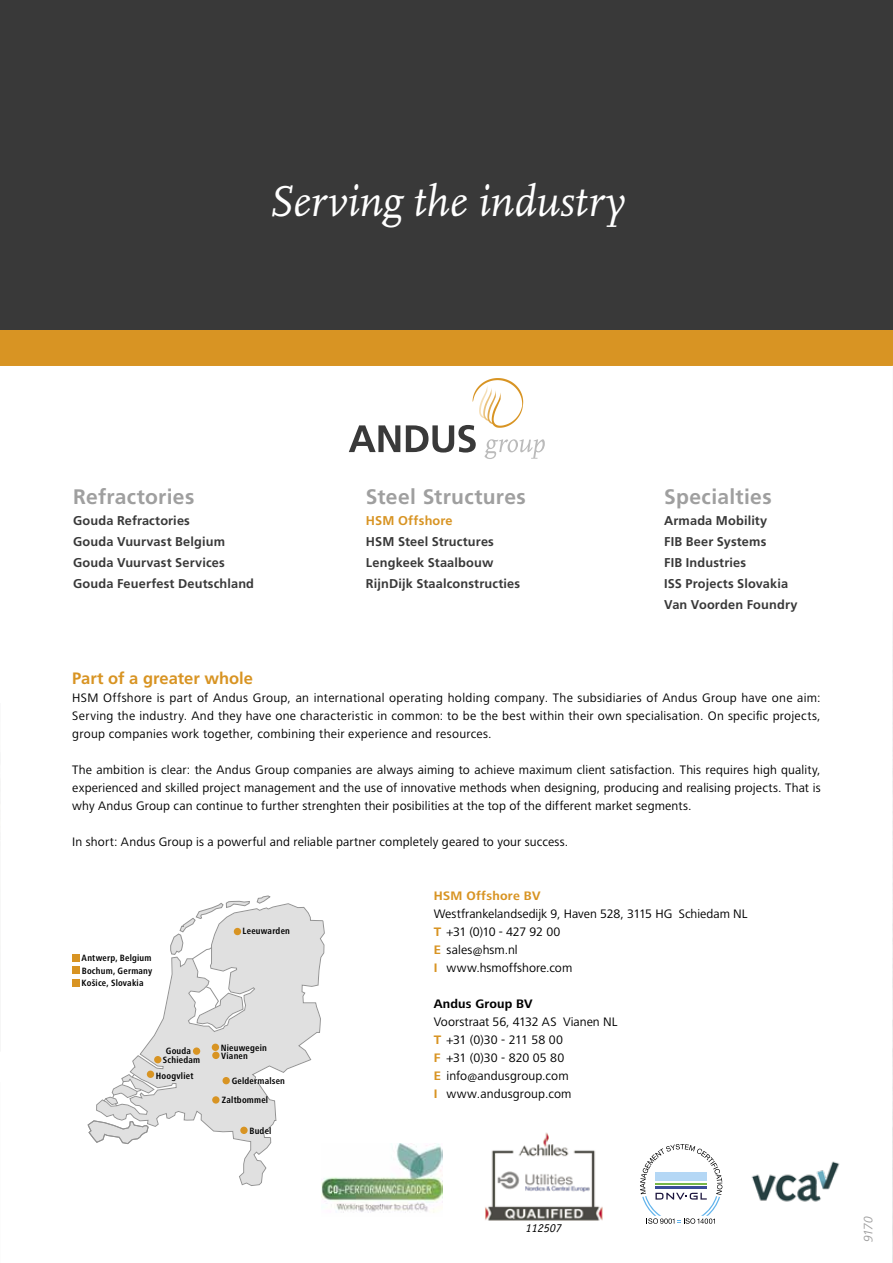
<style>
.page{position:relative;width:893px;height:1263px;background:#fff}
.page>*{position:absolute;margin:0;border:0;box-sizing:border-box;transform-origin:0 0}
.t1{font:italic 45px "Scala Pro";color:#fff}
.t2{font:700 21px "Frutiger";letter-spacing:.015em;color:#9f9f9f}
.t3{font:700 16.5px "Frutiger";color:#d89423}
.t4{font:12.75px/18px "Frutiger Next LT";letter-spacing:.01em;color:#000;text-align:justify}
.t5{font:700 12.75px/21px "Frutiger";letter-spacing:.01em;color:#393939}
.t6{font:700 12.75px "Frutiger Next LT";letter-spacing:.02em;color:#d89423}
.t7{font:700 12.75px "Frutiger Next LT";letter-spacing:.01em;color:#000}
.t8{font:700 12.75px "Frutiger";letter-spacing:.01em;color:#d89423}
.t9{font:italic 12.75px "Frutiger Next LT";color:#9f9f9f}
.t10{font:italic 12px "Officina Sans";color:#000}
.t11{font:700 condensed 9.45px/19px "Frutiger Next LT";letter-spacing:.02em;color:#000}
.s1{font-weight:700;color:#d89423}
</style>
<div class="page">
<div style="left:0;top:0;width:893px;height:342px;background:#393939"></div>
<div style="left:0;top:330px;width:893px;height:36px;background:#d89423"></div>
<svg style="left:892px;top:623px;width:1px;height:640px"></svg>
<svg style="left:96px;top:903px;width:228px;height:283px"></svg>
<svg style="left:87px;top:1120px;width:62px;height:24px"></svg>
<svg style="left:103px;top:1073px;width:52px;height:34px"></svg>
<div style="left:234px;top:928px;width:7px;height:7px;background:#d89423;border-radius:50%"></div>
<div style="left:212px;top:1044px;width:7px;height:7px;background:#d89423;border-radius:50%"></div>
<div style="left:154px;top:1056px;width:7px;height:7px;background:#d89423;border-radius:50%"></div>
<div style="left:222px;top:1077px;width:8px;height:7px;background:#d89423;border-radius:50%"></div>
<div style="left:193px;top:1047px;width:7px;height:8px;background:#d89423;border-radius:50%"></div>
<div style="left:147px;top:1070px;width:7px;height:8px;background:#d89423;border-radius:50%"></div>
<div style="left:240px;top:1127px;width:8px;height:7px;background:#d89423;border-radius:50%"></div>
<div style="left:212px;top:1096px;width:8px;height:7px;background:#d89423;border-radius:50%"></div>
<div style="left:72px;top:954px;width:8px;height:7px;background:#d89423"></div>
<div style="left:73px;top:967px;width:7px;height:7px;background:#d89423"></div>
<div style="left:73px;top:979px;width:7px;height:7px;background:#d89423"></div>
<div style="left:212px;top:1052px;width:8px;height:7px;background:#d89423;border-radius:50%"></div>
<svg style="left:349px;top:425px;width:51px;height:27px"></svg>
<svg style="left:406px;top:378px;width:139px;height:81px"></svg>
<svg style="left:640px;top:1144px;width:82px;height:80px"></svg>
<img style="left:322px;top:1143px;width:120px;height:70px">
<img style="left:751px;top:1161px;width:89px;height:41px">
<img style="left:485px;top:1132px;width:118px;height:89px">
<h1 class="t1" style="left:268px;top:176px;width:358px">Serving the industry</h1>
<h2 class="t2" style="left:73px;top:484px;width:123px">Refractories</h2>
<p class="t5" style="left:73px;top:510px;width:182px">Gouda Refractories<br>Gouda Vuurvast Belgium<br>Gouda Vuurvast Services<br>Gouda Feuerfest Deutschland</p>
<h2 class="t2" style="left:366px;top:484px;width:161px">Steel Structures</h2>
<p class="t8" style="left:366px;top:513px;width:88px">HSM Offshore</p>
<p class="t5" style="left:366px;top:531px;width:156px">HSM Steel Structures<br>Lengkeek Staalbouw<br>RijnDijk Staalconstructies</p>
<h2 class="t2" style="left:664px;top:484px;width:109px">Specialties</h2>
<p class="t5" style="left:664px;top:510px;width:135px">Armada Mobility<br>FIB Beer Systems<br>FIB Industries<br>ISS Projects Slovakia<br>Van Voorden Foundry</p>
<p class="t3" style="left:72px;top:669px;width:182px">Part of a greater whole</p>
<p class="t4" style="left:72px;top:689px;width:750px">HSM Offshore is part of Andus Group, an international operating holding company. The subsidiaries of Andus Group have one aim:<br>Serving the industry. And they have one characteristic in common: to be the best within their own specialisation. On specific projects, group companies work together, combining their experience and resources.</p>
<p class="t4" style="left:72px;top:761px;width:750px">The ambition is clear: the Andus Group companies are always aiming to achieve maximum client satisfaction. This requires high quality, experienced and skilled project management and the use of innovative methods when designing, producing and realising projects. That is why Andus Group can continue to further strenghten their posibilities at the top of the different market segments.</p>
<p class="t4" style="left:72px;top:833px;width:497px">In short: Andus Group is a powerful and reliable partner completely geared to your success.</p>
<p class="t11" style="left:82px;top:951px;width:72px;line-height:13.2px">Antwerp, Belgium<br>Bochum, Germany</p>
<p class="t11" style="left:82px;top:974px;width:63px">Kosice, Slovakia</p>
<p class="t11" style="left:92px;top:974px;width:4px">ˇ</p>
<p class="t11" style="left:243px;top:922px;width:49px">Leeuwarden</p>
<p class="t11" style="left:166px;top:1041px;width:27px">Gouda</p>
<p class="t11" style="left:163px;top:1050px;width:39px">Schiedam</p>
<p class="t11" style="left:221px;top:1038px;width:48px">Nieuwegein</p>
<p class="t11" style="left:221px;top:1046px;width:28px">Vianen</p>
<p class="t11" style="left:156px;top:1066px;width:39px">Hoogvliet</p>
<p class="t11" style="left:222px;top:1071px;width:65px;text-indent:10px">Geldermalsen<br>Zaltbommel</p>
<p class="t11" style="left:249px;top:1121px;width:24px">Budel</p>
<p class="t6" style="left:434px;top:889px;width:108px">HSM Offshore BV</p>
<p class="t4" style="left:434px;top:905px;width:315px;text-align:left">Westfrankelandsedijk 9, Haven 528, 3115 HG Schiedam NL<br><span class="s1">T</span> +31 (0)10 - 427 92 00<br><span class="s1">E</span> sales@hsm.nl<br><span class="s1">I</span> www.hsmoffshore.com</p>
<p class="t7" style="left:434px;top:997px;width:100px">Andus Group BV</p>
<p class="t4" style="left:434px;top:1013px;width:185px;text-align:left">Voorstraat 56, 4132 AS Vianen NL<br><span class="s1">T</span> +31 (0)30 - 211 58 00<br><span class="s1">F</span> +31 (0)30 - 820 05 80<br><span class="s1">E</span> info@andusgroup.com<br><span class="s1">I</span> www.andusgroup.com</p>
<p class="t10" style="left:526px;top:1221px;width:37px">112507</p>
<p class="t9" style="left:861px;top:1242px;width:28px;rotate:-90deg">9170</p>
</div>
